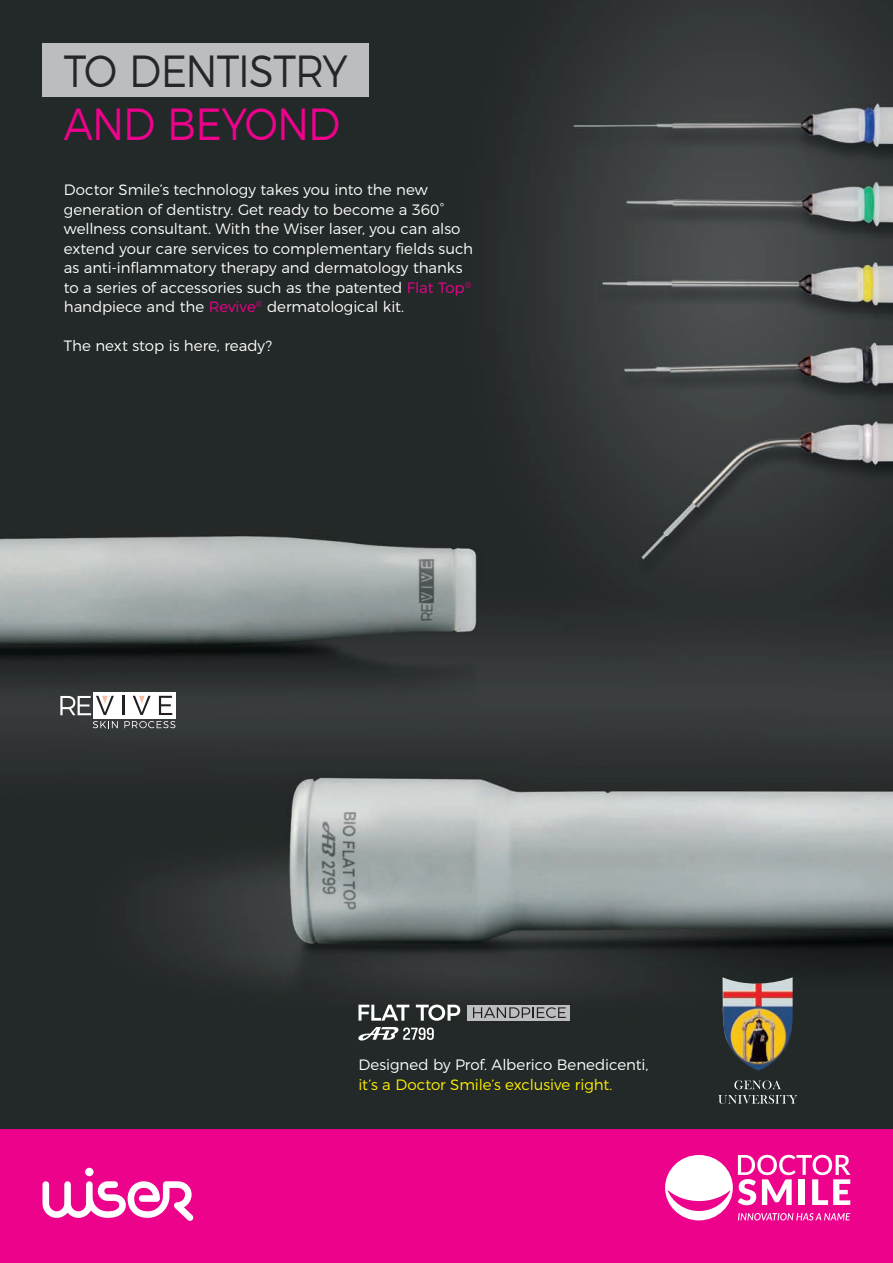
<style>
.page{position:relative;width:893px;height:1263px;background:#fff}
.page>*{position:absolute;margin:0;border:0;box-sizing:border-box;transform-origin:0 0}
.t1{font:300 45px "Montserrat";letter-spacing:-.025em;color:#222727;scale:.9 1}
.t2{font:300 45px "Montserrat";color:#ed028c;scale:.9 1}
.t3{font:300 15px/19.5px "Montserrat";letter-spacing:-.005em;color:#fff}
.t4{font:300 15px "Montserrat";letter-spacing:-.005em;color:#fff101}
.s1{color:#ed028c}
</style>
<div class="page">
<img style="left:0;top:0;width:893px;height:1130px">
<div style="left:43px;top:43px;width:326px;height:54px;background:#bcbdc0"></div>
<div style="left:0;top:1130px;width:893px;height:133px;background:#ed028c"></div>
<div style="left:85px;top:1168px;width:9px;height:8px;background:#fff;border-radius:50%"></div>
<svg style="left:43px;top:1181px;width:150px;height:40px"></svg>
<svg style="left:665px;top:1155px;width:185px;height:65px"></svg>
<div style="left:93px;top:692px;width:82px;height:26px;background:#fff"></div>
<svg style="left:93px;top:721px;width:25px;height:7px"></svg>
<svg style="left:124px;top:721px;width:51px;height:7px"></svg>
<svg style="left:122px;top:696px;width:2px;height:19px"></svg>
<svg style="left:159px;top:696px;width:13px;height:19px"></svg>
<svg style="left:60px;top:696px;width:54px;height:19px"></svg>
<svg style="left:133px;top:696px;width:18px;height:19px"></svg>
<svg style="left:358px;top:1027px;width:76px;height:13px"></svg>
<svg style="left:358px;top:1005px;width:51px;height:16px"></svg>
<svg style="left:416px;top:1004px;width:44px;height:17px"></svg>
<div style="left:468px;top:1005px;width:102px;height:15px;background:#bcbdc0"></div>
<svg style="left:473px;top:1007px;width:93px;height:11px"></svg>
<img style="left:722px;top:977px;width:71px;height:93px">
<svg style="left:734px;top:1080px;width:47px;height:9px"></svg>
<svg style="left:718px;top:1095px;width:79px;height:9px"></svg>
<h1 class="t1" style="left:64px;top:36px;width:317px">TO DENTISTRY</h1>
<h1 class="t2" style="left:64px;top:89px;width:309px">AND BEYOND</h1>
<p class="t3" style="left:64px;top:179px;width:411px">Doctor Smile’s technology takes you into the new generation of dentistry. Get ready to become a 360° wellness consultant. With the Wiser laser, you can also extend your care services to complementary fields such as anti-inflammatory therapy and dermatology thanks to a series of accessories such as the patented <span class="s1">Flat Top</span><sup>® </sup>handpiece and the <span class="s1">Revive</span><sup>®</sup> dermatological kit.</p>
<p class="t3" style="left:64px;top:335px;width:210px">The next stop is here, ready?</p>
<p class="t3" style="left:358px;top:1054px;width:291px">Designed by Prof. Alberico Benedicenti,</p>
<p class="t4" style="left:358px;top:1072px;width:256px">it’s a Doctor Smile’s exclusive right.</p>
</div>
